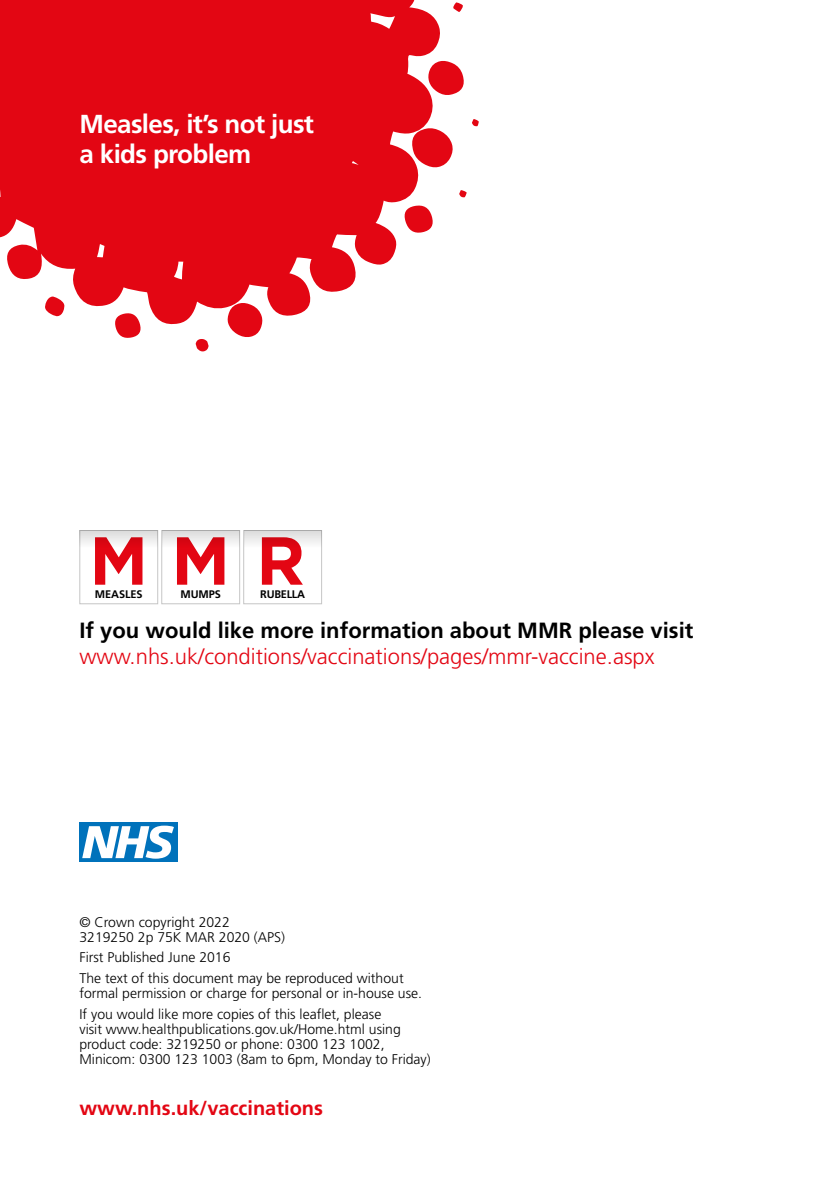
<style>
.page{position:relative;width:840px;height:1191px;background:#fff}
.page>*{position:absolute;margin:0;border:0;box-sizing:border-box;transform-origin:0 0}
.t1{font:700 67.8px "Gotham";color:#e30613}
.t2{font:700 26px/30px "Frutiger LT Pro";letter-spacing:-.025em;color:#fff}
.t3{font:300 22px/26px "Frutiger LT Pro";color:#e30613}
.t4{font:700 20px "Frutiger LT Pro";color:#e30613}
.t5{font:300 14px/15px "Frutiger LT Pro";color:#000}
.body{font:700 11px "Frutiger LT Pro";letter-spacing:-.01em;color:#000}
.s1{font-weight:700;color:#000}
</style>
<div class="page">
<svg style="left:45px;top:0;width:433px;height:352px"></svg>
<div style="left:0;top:0;width:401px;height:281px;background:#e30613"></div>
<div style="left:79px;top:822px;width:98px;height:40px;background:#0072bb"></div>
<svg style="left:82px;top:825px;width:92px;height:33px"></svg>
<div style="left:79px;top:530px;width:79px;height:74px;border:1px solid #c6c6c6"></div>
<div style="left:161px;top:530px;width:79px;height:74px;border:1px solid #c6c6c6"></div>
<div style="left:243px;top:530px;width:79px;height:74px;border:1px solid #c6c6c6"></div>
<div style="left:80px;top:530px;width:78px;height:17px;background:linear-gradient(to right,#ebebeb,#ebebeb)"></div>
<div style="left:162px;top:530px;width:77px;height:17px;background:linear-gradient(to right,#ebebeb,#ebebeb)"></div>
<div style="left:244px;top:530px;width:77px;height:17px;background:linear-gradient(to right,#ebebeb,#ebebeb)"></div>
<p class="t2" style="left:79px;top:109px;width:236px">Measles, it’s not just a kids problem</p>
<h2 class="t1" style="left:89px;top:521px;width:217px">M M R</h2>
<p class="body" style="left:95px;top:587px;width:49px">MEASLES</p>
<p class="body" style="left:180px;top:587px;width:42px">MUMPS</p>
<p class="body" style="left:260px;top:587px;width:46px">RUBELLA</p>
<p class="t3" style="left:79px;top:617px;width:615px"><span class="s1">If you would like more information about MMR please visit </span>www.nhs.uk/conditions/vaccinations/pages/mmr-vaccine.aspx</p>
<p class="t5" style="left:79px;top:914px;width:207px">© Crown copyright 2022<br>3219250 2p 75K MAR 2020 (APS)</p>
<p class="t5" style="left:79px;top:950px;width:152px">First Published June 2016</p>
<p class="t5" style="left:79px;top:970px;width:344px">The text of this document may be reproduced without formal permission or charge for personal or in-house use.</p>
<p class="t5" style="left:79px;top:1006px;width:352px">If you would like more copies of this leaflet, please<br>visit www.healthpublications.gov.uk/Home.html using product code: 3219250 or phone: 0300 123 1002, Minicom: 0300 123 1003 (8am to 6pm, Monday to Friday)</p>
<p class="t4" style="left:79px;top:1096px;width:245px">www.nhs.uk/vaccinations</p>
</div>
